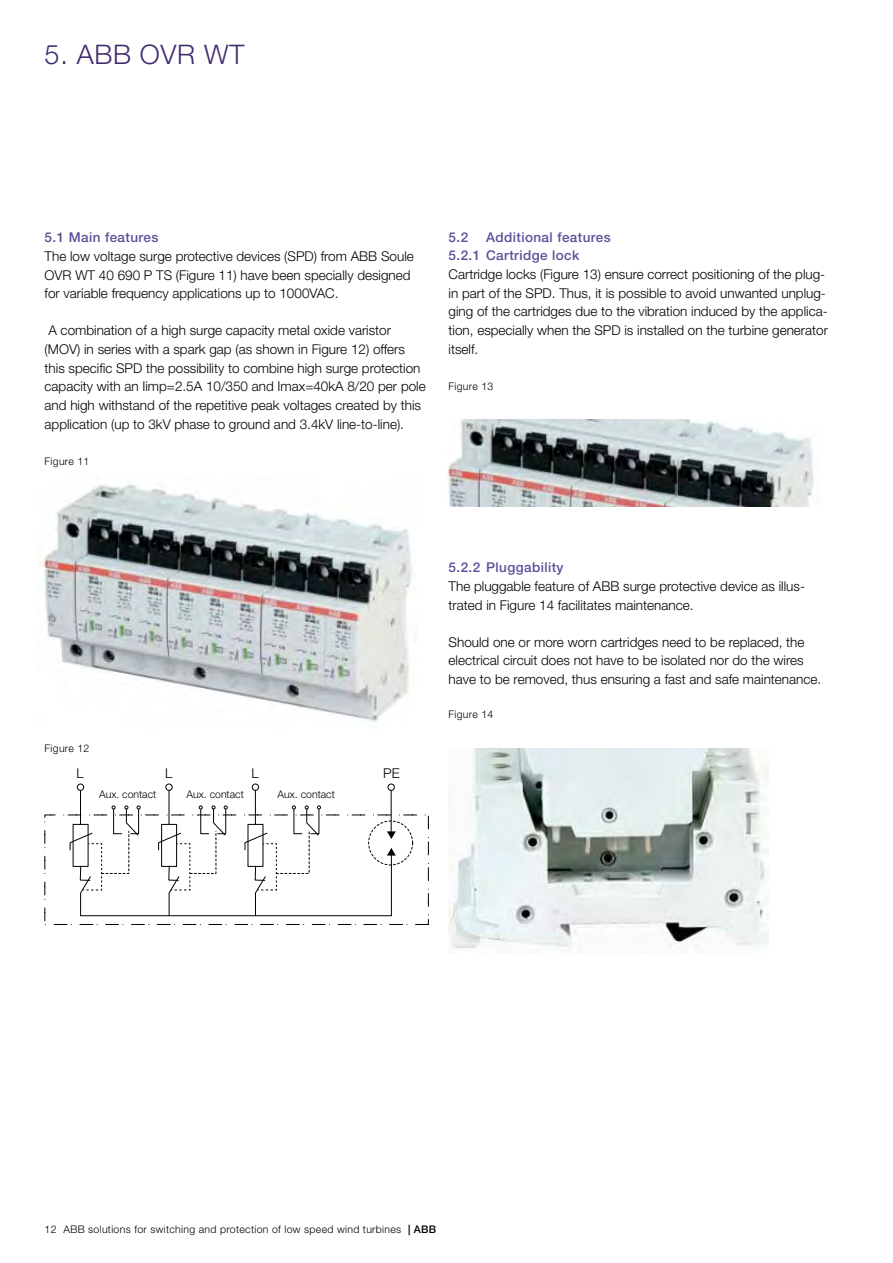
<style>
.page{position:relative;width:893px;height:1263px;background:#fff}
.page>*{position:absolute;margin:0;border:0;box-sizing:border-box;transform-origin:0 0}
.t1{font:300 27px "Helvetica Neue LT Std";letter-spacing:.025em;color:#412b6f}
.t2{font:300 13.5px/18.6px "Helvetica Neue LT Std";color:#000}
.t3{font:500 13.5px/18px "Helvetica Neue LT Std";letter-spacing:.03em;color:#5c5199}
.t4{font:300 10.5px "Helvetica Neue LT Std";letter-spacing:.03em;color:#000}
.t5{font:300 10.5px "Helvetica Neue LT Std";color:#000}
.s1{font-weight:500}
</style>
<div class="page">
<img style="left:38px;top:484px;width:374px;height:239px">
<img style="left:448px;top:420px;width:366px;height:87px">
<img style="left:449px;top:748px;width:319px;height:201px">
<div style="left:77px;top:784px;width:7px;height:7px;border:1px solid #010203;border-radius:50%"></div>
<hr style="left:80px;top:790px;width:1px;height:34px;background:#010203">
<div style="left:166px;top:784px;width:6px;height:7px;border:1px solid #010203;border-radius:50%"></div>
<hr style="left:169px;top:790px;width:1px;height:34px;background:#010203">
<div style="left:252px;top:784px;width:7px;height:7px;border:1px solid #010203;border-radius:50%"></div>
<div style="left:388px;top:784px;width:7px;height:7px;border:1px solid #010203;border-radius:50%"></div>
<hr style="left:255px;top:790px;width:1px;height:34px;background:#010203">
<div style="left:368px;top:821px;width:45px;height:44px;border:1px dashed #010203;border-radius:50%"></div>
<hr style="left:391px;top:790px;width:1px;height:45px;background:#010203">
<svg style="left:69px;top:805px;width:327px;height:111px"></svg>
<h1 class="t1" style="left:45px;top:38px;width:201px">5. ABB OVR WT</h1>
<p class="t3" style="left:45px;top:229px;width:115px">5.1 Main features</p>
<p class="t2" style="left:45px;top:247px;width:371px">The low voltage surge protective devices (SPD) from ABB Soule<br>OVR WT 40 690 P TS (Figure 11) have been specially designed for variable frequency applications up to 1000VAC.</p>
<p class="t2" style="left:45px;top:321px;width:383px">A combination of a high surge capacity metal oxide varistor (MOV) in series with a spark gap (as shown in Figure 12) offers this specific SPD the possibility to combine high surge protection capacity with an Iimp=2.5A 10/350 and Imax=40kA 8/20 per pole and high withstand of the repetitive peak voltages created by this application (up to 3kV phase to ground and 3.4kV line-to-line).</p>
<p class="t4" style="left:45px;top:455px;width:46px">Figure 11</p>
<p class="t3" style="left:449px;top:229px;width:164px;text-indent:38px">Additional features<br>5.2.1 Cartridge lock</p>
<p class="t2" style="left:449px;top:265px;width:381px">Cartridge locks (Figure 13) ensure correct positioning of the plug&shy;in part of the SPD. Thus, it is possible to avoid unwanted unplug&shy;ging of the cartridges due to the vibration induced by the applica&shy;tion, especially when the SPD is installed on the turbine generator itself.</p>
<p class="t3" style="left:449px;top:229px;width:21px">5.2</p>
<p class="t4" style="left:449px;top:380px;width:46px">Figure 13</p>
<p class="t4" style="left:45px;top:741px;width:46px">Figure 12</p>
<p class="t2" style="left:77px;top:763px;width:9px">L</p>
<p class="t2" style="left:165px;top:763px;width:9px">L</p>
<p class="t2" style="left:252px;top:763px;width:9px">L</p>
<p class="t2" style="left:383px;top:763px;width:18px">PE</p>
<p class="t5" style="left:99px;top:787px;width:59px">Aux. contact</p>
<p class="t5" style="left:187px;top:787px;width:59px">Aux. contact</p>
<p class="t5" style="left:278px;top:787px;width:59px">Aux. contact</p>
<p class="t3" style="left:449px;top:558px;width:116px">5.2.2 Pluggability</p>
<p class="t2" style="left:449px;top:577px;width:358px">The pluggable feature of ABB surge protective device as illus&shy;trated in Figure 14 facilitates maintenance.</p>
<p class="t2" style="left:449px;top:632px;width:374px">Should one or more worn cartridges need to be replaced, the electrical circuit does not have to be isolated nor do the wires have to be removed, thus ensuring a fast and safe maintenance.</p>
<p class="t4" style="left:449px;top:707px;width:46px">Figure 14</p>
<p class="t4" style="left:45px;top:1223px;width:393px">12 ABB solutions for switching and protection of low speed wind turbines <span class="s1">| ABB</span></p>
</div>
